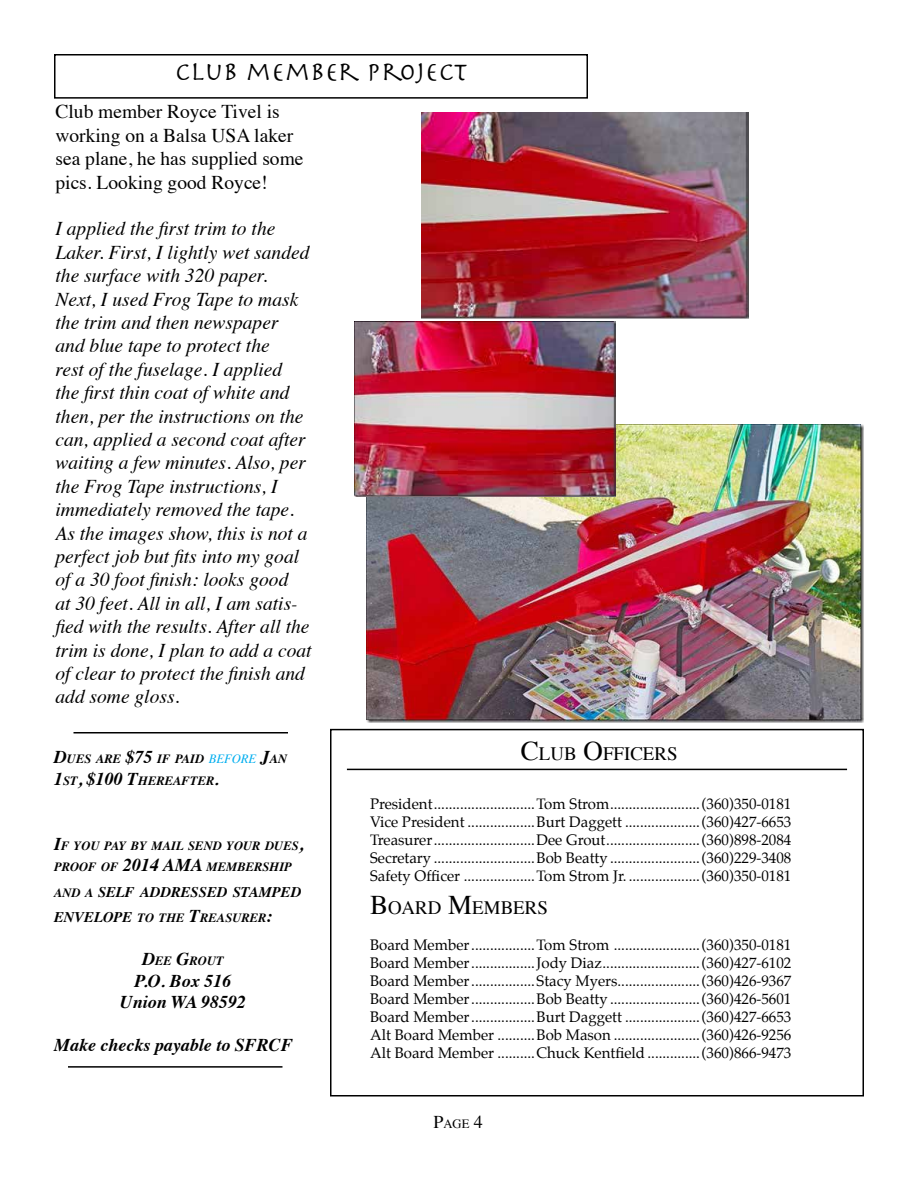
<style>
.page{position:relative;width:918px;height:1188px;background:#fff}
.page>*{position:absolute;margin:0;border:0;box-sizing:border-box;transform-origin:0 0}
.t1{font:27px "Herculanum";color:#000}
.t2{font:italic 19.5px/23.4px "Times";color:#000}
.t3{font:19.5px/23.4px "Times";color:#000}
.t4{font:18.9px "Times";color:#000}
.t5{font:italic 700 18px/21.6px "Times";color:#000;text-align:center}
.t6{font:15px/18px "Palatino";color:#000;text-align:justify}
.t7{font:italic 700 14.7px "Times";color:#000}
.t8{font:italic 700 12.6px/21.6px "Times";color:#000}
.t9{font:12.6px "Times";color:#000}
.s1{font-size:18px}
.s2{font-weight:400;color:#00aeef}
.s3{font-size:27px}
.s4{font-size:12.6px}
.s5{font-size:14.7px}
</style>
<div class="page">
<div style="left:330px;top:729px;width:534px;height:367px;border:2px solid #000"></div>
<hr style="left:347px;top:769px;width:500px;height:1px;background:#000">
<hr style="left:74px;top:732px;width:214px;height:2px;background:#000">
<hr style="left:68px;top:1066px;width:214px;height:2px;background:#000">
<div style="left:54px;top:54px;width:534px;height:45px;border:2px solid #000"></div>
<img style="left:421px;top:112px;width:327px;height:207px">
<img style="left:367px;top:425px;width:497px;height:298px">
<img style="left:354px;top:321px;width:261px;height:175px">
<h1 class="t1" style="left:174px;top:55px;width:295px">CLUB MEMBER PROJECT</h1>
<h2 class="t3" style="left:56px;top:98px;width:250px">Club member Royce Tivel is working on a Balsa USA laker sea plane, he has supplied some pics. Looking good Royce!</h2>
<p class="t2" style="left:56px;top:216px;width:258px">I applied the first trim to the<br>Laker. First, I lightly wet sanded the surface with 320 paper.<br>Next, I used Frog Tape to mask the trim and then newspaper and blue tape to protect the<br>rest of the fuselage. I applied<br>the first thin coat of white and then, per the instructions on the can, applied a second coat after waiting a few minutes. Also, per the Frog Tape instructions, I immediately removed the tape.<br>As the images show, this is not a perfect job but fits into my goal of a 30 foot finish: looks good<br>at 30 feet. All in all, I am satis&shy;fied with the results. After all the trim is done, I plan to add a coat of clear to protect the finish and add some gloss.</p>
<p class="t8" style="left:54px;top:747px;width:235px"><span class="s1">D</span>UES ARE <span class="s1">$75</span> IF PAID <span class="s2">BEFORE</span> <span class="s1">J</span>AN<br><span class="s1">1</span>ST<span class="s1">, $100 T</span>HEREAFTER<span class="s1">.</span></p>
<p class="t4" style="left:521px;top:736px;width:158px"><span class="s3">C</span>LUB <span class="s3">O</span>FFICERS</p>
<p class="t8" style="left:54px;top:834px;width:251px"><span class="s1">I</span>F YOU PAY BY MAIL SEND YOUR DUES<span class="s1">,<br></span>PROOF OF <span class="s1">2014 AMA</span></p>
<p class="t8" style="left:207px;top:855px;width:87px">MEMBERSHIP</p>
<p class="t7" style="left:54px;top:878px;width:249px"><span class="s4">AND A</span> SELF ADDRESSED STAMPED</p>
<p class="t8" style="left:54px;top:906px;width:220px"><span class="s5">ENVELOPE</span> TO THE <span class="s1">T</span>REASURER<span class="s1">:</span></p>
<p class="t8" style="left:142px;top:949px;width:83px"><span class="s1">D</span>EE <span class="s1">G</span>ROUT</p>
<p class="t5" style="left:120px;top:968px;width:128px">P.O. Box 516<br>Union WA 98592</p>
<p class="t5" style="left:54px;top:1033px;width:241px">Make checks payable to SFRCF</p>
<p class="t6" style="left:370px;top:795px;width:423px">President...........................Tom Strom........................(360)350-0181<br>Vice President ..................Burt Daggett ....................(360)427-6653<br>Treasurer...........................Dee Grout.........................(360)898-2084<br>Secretary ...........................Bob Beatty ........................(360)229-3408<br>Safety Officer ...................Tom Strom Jr. ...................(360)350-0181</p>
<p class="t4" style="left:370px;top:890px;width:179px"><span class="s3">B</span>OARD <span class="s3">M</span>EMB ERS</p>
<p class="t6" style="left:370px;top:935px;width:423px">Board Member.................Tom Strom .......................(360)350-0181<br>Board Member.................Jody Diaz..........................(360)427-6102<br>Board Member.................Stacy Myers......................(360)426-9367<br>Board Member.................Bob Beatty ........................(360)426-5601<br>Board Member.................Burt Daggett ....................(360)427-6653<br>Alt Board Member ..........Bob Mason .......................(360)426-9256<br>Alt Board Member ..........Chuck Kentfield ..............(360)866-9473</p>
<p class="t9" style="left:434px;top:1112px;width:51px"><span class="s1">P</span>AGE <span class="s1">4</span></p>
</div>
